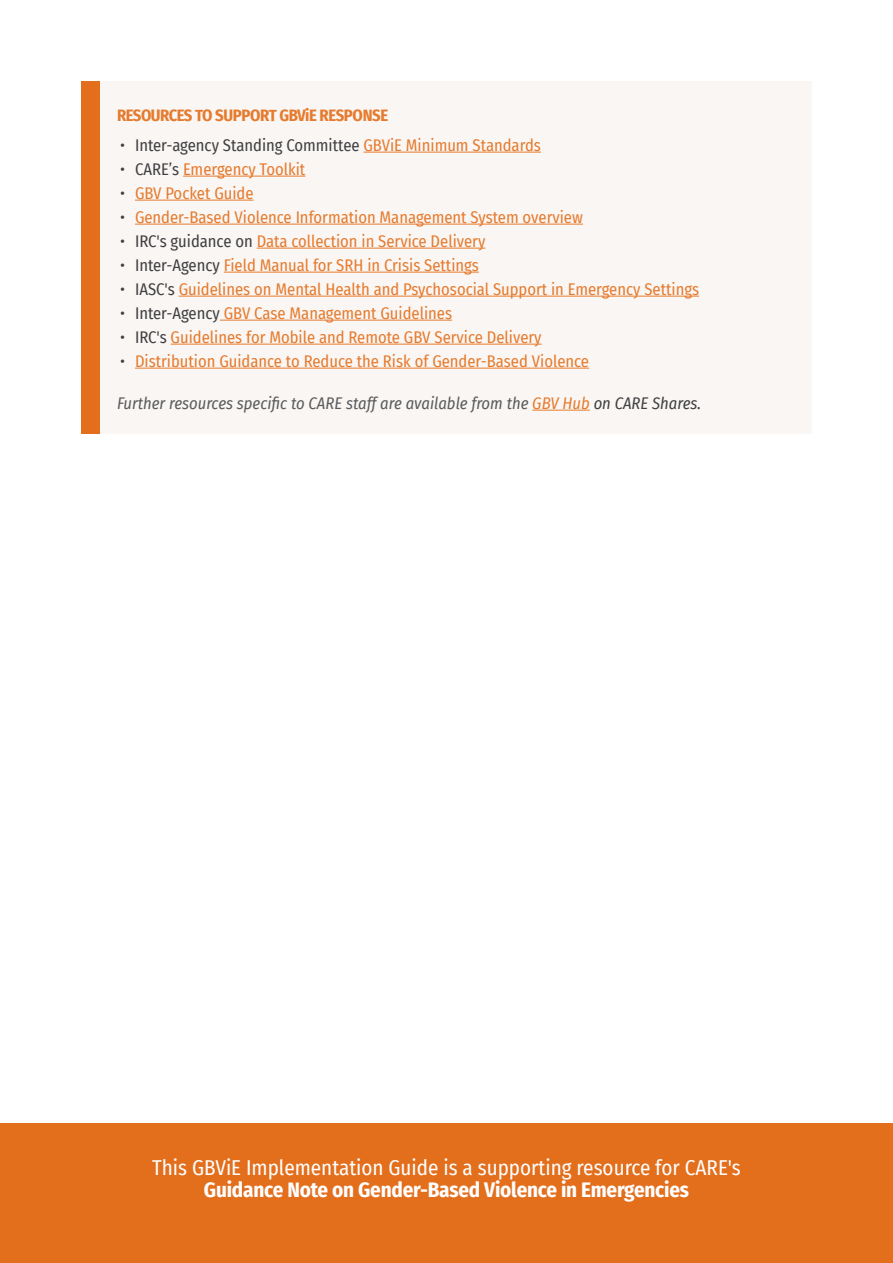
<style>
.page{position:relative;width:893px;height:1263px;background:#fff}
.page>*{position:absolute;margin:0;border:0;box-sizing:border-box;transform-origin:0 0}
.t1{font:21px/22.5px "Fira Sans Condensed";color:#fff;text-align:center}
.t2{font:16.5px "Fira Sans Condensed";color:#e67b2e}
.Box_heading{font:italic 16.5px "Fira Sans Condensed";color:#5a5b5d}
.t3{font:16.5px "Fira Sans Condensed";color:#404042}
.Body_text{font:700 16.5px "Fira Sans Condensed";letter-spacing:-.03em;color:#e67b2e}
.s1{color:#e67b2e}
.s2{color:#404042}
.s3{font-weight:700}
</style>
<div class="page">
<div style="left:99px;top:81px;width:713px;height:352px;background:#f9f6f4"></div>
<hr style="left:363px;top:152px;width:178px;height:1px;background:#e67b2e">
<hr style="left:183px;top:176px;width:122px;height:1px;background:#e67b2e">
<hr style="left:135px;top:200px;width:119px;height:1px;background:#e67b2e">
<hr style="left:135px;top:224px;width:448px;height:1px;background:#e67b2e">
<hr style="left:257px;top:248px;width:228px;height:1px;background:#e67b2e">
<hr style="left:224px;top:272px;width:255px;height:1px;background:#e67b2e">
<hr style="left:179px;top:296px;width:520px;height:1px;background:#e67b2e">
<hr style="left:220px;top:320px;width:232px;height:1px;background:#e67b2e">
<hr style="left:171px;top:344px;width:371px;height:1px;background:#e67b2e">
<hr style="left:135px;top:368px;width:454px;height:1px;background:#e67b2e">
<hr style="left:532px;top:410px;width:58px;height:1px;background:#e67b2e">
<div style="left:81px;top:81px;width:18px;height:352px;background:#e36f1d"></div>
<div style="left:0;top:1123px;width:893px;height:140px;background:#e36f1d"></div>
<p class="Body_text" style="left:117px;top:101px;width:273px">RESOURCES TO SUPPORT GBViE RESPONSE</p>
<p class="t3" style="left:120px;top:133px;width:422px">• Inter-agency Standing Committee <span class="s1">GBViE Minimum Standards</span></p>
<p class="t2" style="left:120px;top:157px;width:187px"><span class="s2">• CARE’s</span> Emergency Toolkit</p>
<p class="t2" style="left:120px;top:181px;width:135px"><span class="s2">•</span> GBV Pocket Guide</p>
<p class="t2" style="left:120px;top:205px;width:464px"><span class="s2">•</span> Gender-Based Violence Information Management System overview</p>
<p class="t2" style="left:120px;top:229px;width:367px"><span class="s2">• IRC's guidance on</span> Data collection in Service Delivery</p>
<p class="t2" style="left:120px;top:253px;width:360px"><span class="s2">• Inter-Agency</span> Field Manual for SRH in Crisis Settings</p>
<p class="t2" style="left:120px;top:277px;width:581px"><span class="s2">• IASC's</span> Guidelines on Mental Health and Psychosocial Support in Emergency Settings</p>
<p class="t2" style="left:120px;top:301px;width:334px"><span class="s2">• Inter-Agency</span> GBV Case Management Guidelines</p>
<p class="t2" style="left:120px;top:325px;width:423px"><span class="s2">• IRC's</span> Guidelines for Mobile and Remote GBV Service Delivery</p>
<p class="t2" style="left:120px;top:349px;width:471px"><span class="s2">•</span> Distribution Guidance to Reduce the Risk of Gender-Based Violence</p>
<p class="Box_heading" style="left:117px;top:391px;width:586px">Further resources specific to CARE staff are available from the <span class="s1">GBV Hub</span> <span class="s2">on CARE Shares.</span></p>
<p class="t1" style="left:152px;top:1155px;width:590px">This GBViE Implementation Guide is a supporting resource for CARE's<br><span class="s3">Guidance Note on Gender-Based Violence in Emergencies</span></p>
</div>
